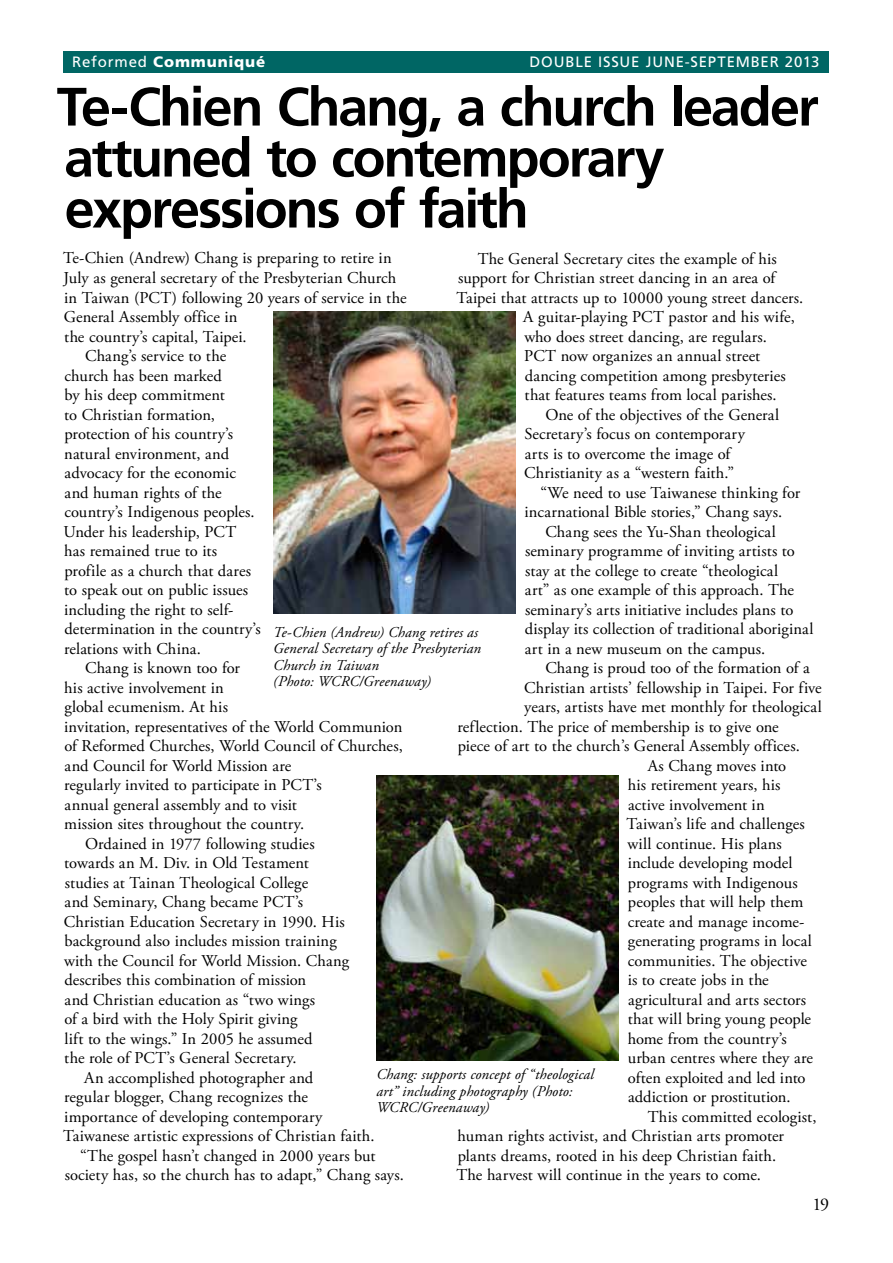
<style>
.page{position:relative;width:893px;height:1263px;background:#fff}
.page>*{position:absolute;margin:0;border:0;box-sizing:border-box;transform-origin:0 0}
.t1{font:700 54px/51px "Frutiger LT Std";letter-spacing:-.04em;color:#000}
.t2{font:18px "Adobe Garamond Pro";color:#000}
.t3{font:16.5px "Adobe Garamond Pro";letter-spacing:.005em;color:#000}
.t4{font:italic 15px/16.5px "Adobe Garamond Pro";letter-spacing:.01em;color:#000}
.t5{font:15px "Frutiger LT Std";letter-spacing:.055em;color:#fff}
.t6{font:900 15px "Frutiger LT Std";letter-spacing:.06em;color:#fff}
.s1{font-weight:400}
</style>
<div class="page">
<div style="left:64px;top:51px;width:765px;height:21px;background:#006664"></div>
<img style="left:273px;top:311px;width:243px;height:302px">
<img style="left:376px;top:775px;width:243px;height:285px">
<p class="t6" style="left:72px;top:52px;width:194px"><span class="s1">REFORMED</span> Communiqué</p>
<p class="t5" style="left:529px;top:53px;width:291px">DOUBLE ISSUE JUNE-SEPTEMBER 2013</p>
<h1 class="t1" style="left:57px;top:82px;width:763px">Te-Chien Chang, a church leader attuned to contemporary expressions of faith</h1>
<p class="t3" style="left:63px;top:248px;width:330px">Te-Chien (Andrew) Chang is preparing to retire in</p>
<p class="t3" style="left:64px;top:268px;width:334px">July as general secretary of the Presbyterian Church</p>
<p class="t3" style="left:64px;top:287px;width:344px">in Taiwan (PCT) following 20 years of service in the</p>
<p class="t3" style="left:64px;top:307px;width:175px">General Assembly office in</p>
<p class="t3" style="left:64px;top:326px;width:184px">the country’s capital, Taipei.</p>
<p class="t3" style="left:85px;top:346px;width:143px">Chang’s service to the</p>
<p class="t3" style="left:64px;top:365px;width:159px">church has been marked</p>
<p class="t3" style="left:65px;top:385px;width:162px">by his deep commitment</p>
<p class="t3" style="left:64px;top:404px;width:152px">to Christian formation,</p>
<p class="t3" style="left:64px;top:424px;width:170px">protection of his country’s</p>
<p class="t3" style="left:64px;top:443px;width:166px">natural environment, and</p>
<p class="t3" style="left:65px;top:463px;width:173px">advocacy for the economic</p>
<p class="t3" style="left:65px;top:482px;width:159px">and human rights of the</p>
<p class="t3" style="left:64px;top:502px;width:192px">country’s Indigenous peoples.</p>
<p class="t3" style="left:64px;top:521px;width:174px">Under his leadership, PCT</p>
<p class="t3" style="left:64px;top:541px;width:154px">has remained true to its</p>
<p class="t3" style="left:64px;top:560px;width:188px">profile as a church that dares</p>
<p class="t3" style="left:64px;top:580px;width:186px">to speak out on public issues</p>
<p class="t3" style="left:64px;top:599px;width:171px">including the right to self-</p>
<p class="t3" style="left:64px;top:619px;width:198px">determination in the country’s</p>
<p class="t3" style="left:64px;top:638px;width:138px">relations with China.</p>
<p class="t3" style="left:85px;top:658px;width:157px">Chang is known too for</p>
<p class="t3" style="left:64px;top:677px;width:161px">his active involvement in</p>
<p class="t3" style="left:65px;top:697px;width:165px">global ecumenism. At his</p>
<p class="t3" style="left:64px;top:716px;width:340px">invitation, representatives of the World Communion</p>
<p class="t3" style="left:64px;top:736px;width:340px">of Reformed Churches, World Council of Churches,</p>
<p class="t3" style="left:65px;top:755px;width:228px">and Council for World Mission are</p>
<p class="t3" style="left:64px;top:775px;width:259px">regularly invited to participate in PCT’s</p>
<p class="t3" style="left:65px;top:794px;width:234px">annual general assembly and to visit</p>
<p class="t3" style="left:64px;top:814px;width:241px">mission sites throughout the country.</p>
<p class="t3" style="left:85px;top:833px;width:231px">Ordained in 1977 following studies</p>
<p class="t3" style="left:64px;top:853px;width:246px">towards an M. Div. in Old Testament</p>
<p class="t3" style="left:65px;top:872px;width:245px">studies at Tainan Theological College</p>
<p class="t3" style="left:65px;top:892px;width:240px">and Seminary, Chang became PCT’s</p>
<p class="t3" style="left:64px;top:911px;width:282px">Christian Education Secretary in 1990. His</p>
<p class="t3" style="left:65px;top:931px;width:274px">background also includes mission training</p>
<p class="t3" style="left:64px;top:950px;width:287px">with the Council for World Mission. Chang</p>
<p class="t3" style="left:64px;top:970px;width:243px">describes this combination of mission</p>
<p class="t3" style="left:65px;top:989px;width:252px">and Christian education as “two wings</p>
<p class="t3" style="left:64px;top:1009px;width:235px">of a bird with the Holy Spirit giving</p>
<p class="t3" style="left:64px;top:1028px;width:249px">lift to the wings.” In 2005 he assumed</p>
<p class="t3" style="left:64px;top:1048px;width:234px">the role of PCT’s General Secretary.</p>
<p class="t3" style="left:84px;top:1067px;width:231px">An accomplished photographer and</p>
<p class="t3" style="left:64px;top:1087px;width:245px">regular blogger, Chang recognizes the</p>
<p class="t3" style="left:64px;top:1106px;width:260px">importance of developing contemporary</p>
<p class="t3" style="left:63px;top:1126px;width:313px">Taiwanese artistic expressions of Christian faith.</p>
<p class="t3" style="left:80px;top:1145px;width:297px">“The gospel hasn’t changed in 2000 years but</p>
<p class="t3" style="left:65px;top:1165px;width:341px">society has, so the church has to adapt,” Chang says.</p>
<p class="t3" style="left:478px;top:248px;width:301px">The General Secretary cites the example of his</p>
<p class="t3" style="left:458px;top:268px;width:319px">support for Christian street dancing in an area of</p>
<p class="t3" style="left:456px;top:287px;width:348px">Taipei that attracts up to 10000 young street dancers.</p>
<p class="t3" style="left:523px;top:307px;width:273px">A guitar-playing PCT pastor and his wife,</p>
<p class="t3" style="left:524px;top:326px;width:244px">who does street dancing, are regulars.</p>
<p class="t3" style="left:524px;top:346px;width:238px">PCT now organizes an annual street</p>
<p class="t3" style="left:525px;top:365px;width:263px">dancing competition among presbyteries</p>
<p class="t3" style="left:525px;top:385px;width:254px">that features teams from local parishes.</p>
<p class="t3" style="left:545px;top:404px;width:235px">One of the objectives of the General</p>
<p class="t3" style="left:524px;top:424px;width:222px">Secretary’s focus on contemporary</p>
<p class="t3" style="left:525px;top:444px;width:207px">arts is to overcome the image of</p>
<p class="t3" style="left:524px;top:463px;width:211px">Christianity as a “western faith.”</p>
<p class="t3" style="left:541px;top:483px;width:261px">“We need to use Taiwanese thinking for</p>
<p class="t3" style="left:525px;top:502px;width:259px">incarnational Bible stories,” Chang says.</p>
<p class="t3" style="left:545px;top:522px;width:232px">Chang sees the Yu-Shan theological</p>
<p class="t3" style="left:525px;top:541px;width:271px">seminary programme of inviting artists to</p>
<p class="t3" style="left:525px;top:561px;width:255px">stay at the college to create “theological</p>
<p class="t3" style="left:525px;top:580px;width:271px">art” as one example of this approach. The</p>
<p class="t3" style="left:525px;top:600px;width:270px">seminary’s arts initiative includes plans to</p>
<p class="t3" style="left:525px;top:619px;width:290px">display its collection of traditional aboriginal</p>
<p class="t3" style="left:525px;top:639px;width:242px">art in a new museum on the campus.</p>
<p class="t3" style="left:545px;top:658px;width:266px">Chang is proud too of the formation of a</p>
<p class="t3" style="left:524px;top:678px;width:299px">Christian artists’ fellowship in Taipei. For five</p>
<p class="t3" style="left:524px;top:697px;width:299px">years, artists have met monthly for theological</p>
<p class="t3" style="left:458px;top:717px;width:323px">reflection. The price of membership is to give one</p>
<p class="t3" style="left:458px;top:736px;width:344px">piece of art to the church’s General Assembly offices.</p>
<p class="t3" style="left:648px;top:756px;width:140px">As Chang moves into</p>
<p class="t3" style="left:628px;top:775px;width:154px">his retirement years, his</p>
<p class="t3" style="left:628px;top:795px;width:138px">active involvement in</p>
<p class="t3" style="left:626px;top:814px;width:180px">Taiwan’s life and challenges</p>
<p class="t3" style="left:627px;top:834px;width:156px">will continue. His plans</p>
<p class="t3" style="left:628px;top:853px;width:166px">include developing model</p>
<p class="t3" style="left:628px;top:873px;width:171px">programs with Indigenous</p>
<p class="t3" style="left:628px;top:892px;width:177px">peoples that will help them</p>
<p class="t3" style="left:628px;top:912px;width:178px">create and manage income-</p>
<p class="t3" style="left:628px;top:931px;width:185px">generating programs in local</p>
<p class="t3" style="left:628px;top:951px;width:181px">communities. The objective</p>
<p class="t3" style="left:628px;top:970px;width:143px">is to create jobs in the</p>
<p class="t3" style="left:628px;top:990px;width:180px">agricultural and arts sectors</p>
<p class="t3" style="left:628px;top:1009px;width:185px">that will bring young people</p>
<p class="t3" style="left:628px;top:1029px;width:161px">home from the country’s</p>
<p class="t3" style="left:628px;top:1048px;width:187px">urban centres where they are</p>
<p class="t3" style="left:628px;top:1068px;width:179px">often exploited and led into</p>
<p class="t3" style="left:628px;top:1087px;width:164px">addiction or prostitution.</p>
<p class="t3" style="left:648px;top:1107px;width:170px">This committed ecologist,</p>
<p class="t3" style="left:458px;top:1126px;width:328px">human rights activist, and Christian arts promoter</p>
<p class="t3" style="left:458px;top:1146px;width:320px">plants dreams, rooted in his deep Christian faith.</p>
<p class="t3" style="left:456px;top:1165px;width:306px">The harvest will continue in the years to come.</p>
<p class="t4" style="left:273px;top:624px;width:209px">Te-Chien (Andrew) Chang retires as<br>General Secretary of the Presbyterian<br>Church in Taiwan<br>(Photo: WCRC/Greenaway)</p>
<p class="t4" style="left:376px;top:1067px;width:219px">Chang: supports concept of “theological art” including photography (Photo:<br>WCRC/Greenaway)</p>
<p class="t2" style="left:812px;top:1193px;width:18px">19</p>
</div>
